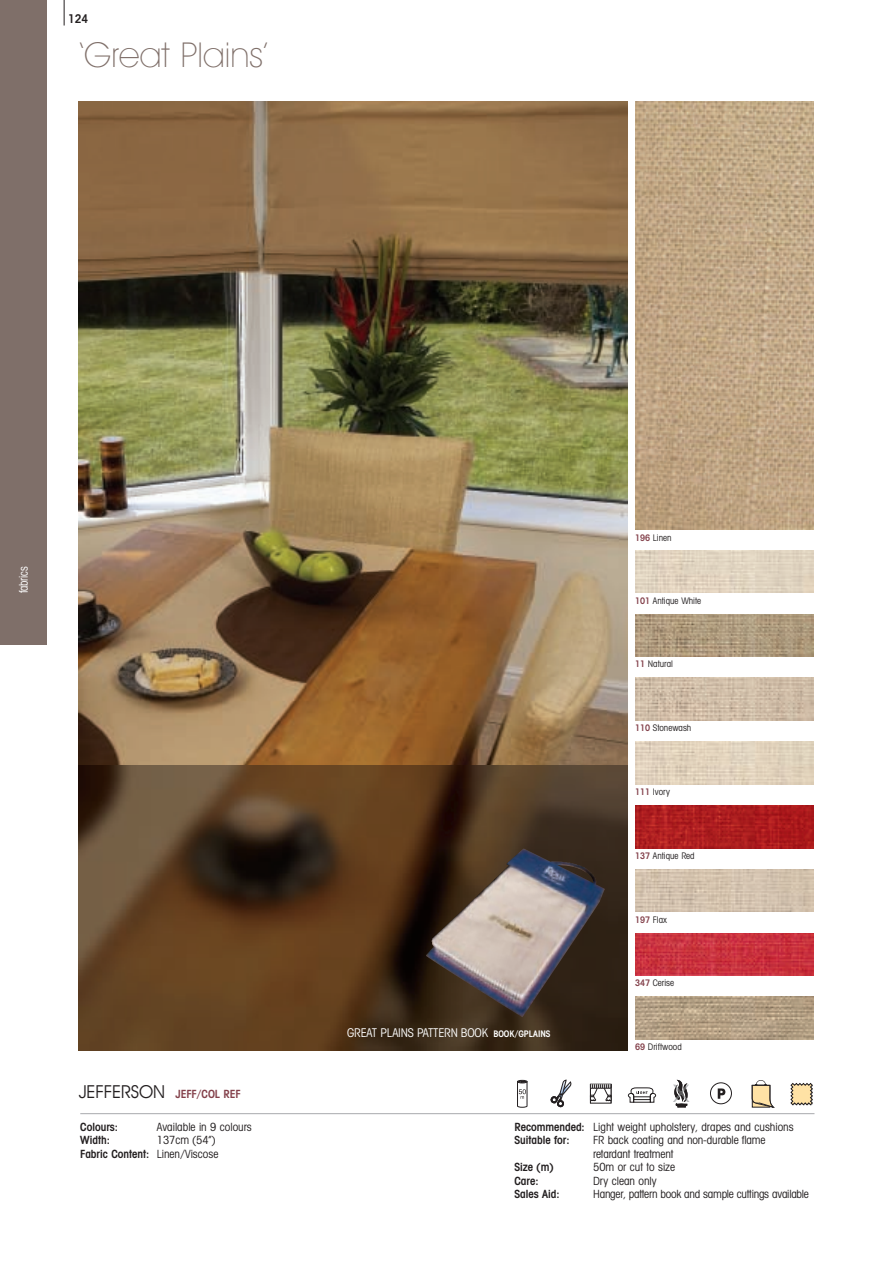
<style>
.page{position:relative;width:893px;height:1263px;background:#fff}
.page>*{position:absolute;margin:0;border:0;box-sizing:border-box;transform-origin:0 0}
.t1{font:200 34.5px "Avant Garde IT Cby BT";color:#7f6f69}
.t2{font:condensed 12px "Avant Garde IT Cby BT";letter-spacing:-.01em;color:#fff}
.t3{font:condensed 12px "Avant Garde IT Cby BT";letter-spacing:-.01em;color:#fff;scale:.9 1}
.t4{font:600 condensed 12px "Avant Garde IT Cby BT";color:#231f20}
.t5{font:condensed 11.25px/13.5px "Avant Garde IT Cby BT";color:#231f20}
.t6{font:condensed 11.25px "Avant Garde IT Cby BT";letter-spacing:-.02em;color:#231f20}
.t7{font:600 condensed 11.25px "Avant Garde IT Cby BT";color:#231f20}
.t8{font:600 condensed 11.25px "Avant Garde IT Cby BT";color:#83404a}
.t9{font:condensed 9px "Avant Garde IT Cby BT";color:#231f20}
.s1{font-weight:400;font-stretch:normal;font-size:18px;color:#231f20}
.s2{font-weight:600}
.s3{font-weight:600;color:#83404a}
.s4{font-weight:600;font-size:9px}
</style>
<div class="page">
<svg style="left:64px;top:0;width:1px;height:26px"></svg>
<img style="left:79px;top:101px;width:548px;height:664px">
<img style="left:79px;top:765px;width:548px;height:285px">
<img style="left:426px;top:848px;width:179px;height:169px">
<svg style="left:791px;top:1083px;width:22px;height:22px"></svg>
<svg style="left:673px;top:1080px;width:17px;height:27px"></svg>
<svg style="left:752px;top:1080px;width:21px;height:27px"></svg>
<svg style="left:628px;top:1087px;width:28px;height:15px"></svg>
<svg style="left:590px;top:1084px;width:21px;height:19px"></svg>
<svg style="left:550px;top:1080px;width:22px;height:27px"></svg>
<svg style="left:517px;top:1080px;width:10px;height:28px"></svg>
<div style="left:710px;top:1082px;width:22px;height:22px;border:1px solid #231f20;border-radius:50%"></div>
<svg style="left:718px;top:1088px;width:7px;height:11px"></svg>
<hr style="left:80px;top:1113px;width:734px;height:1px;background:#a8a9ad">
<img style="left:635px;top:101px;width:179px;height:428px">
<img style="left:635px;top:550px;width:179px;height:43px">
<img style="left:635px;top:614px;width:179px;height:43px">
<img style="left:635px;top:678px;width:179px;height:42px">
<img style="left:635px;top:742px;width:179px;height:42px">
<img style="left:635px;top:805px;width:179px;height:43px">
<img style="left:635px;top:869px;width:179px;height:43px">
<img style="left:635px;top:933px;width:179px;height:42px">
<img style="left:635px;top:997px;width:179px;height:42px">
<div style="left:0;top:0;width:47px;height:644px;background:#7f6f69"></div>
<p class="t4" style="left:68px;top:15px;width:22px">124</p>
<h1 class="t1" style="left:79px;top:43px;width:191px">‘Great Plains’</h1>
<p class="t3" style="left:19px;top:593px;width:31px;rotate:-90deg">fabrics</p>
<p class="t8" style="left:79px;top:1090px;width:163px"><span class="s1">JEFFERSON</span> JEFF/COL REF</p>
<p class="t7" style="left:80px;top:1123px;width:39px">Colours:</p>
<p class="t5" style="left:157px;top:1121px;width:97px">Available in 9 colours</p>
<p class="t7" style="left:80px;top:1136px;width:31px">Width:</p>
<p class="t5" style="left:80px;top:1134px;width:140px;text-align:right">137cm (54”)<br><span class="s2">Fabric Content:</span> Linen/Viscose</p>
<p class="t9" style="left:635px;top:534px;width:38px"><span class="s3">196</span> Linen</p>
<p class="t9" style="left:635px;top:597px;width:68px"><span class="s3">101</span> Antique White</p>
<p class="t9" style="left:635px;top:661px;width:40px"><span class="s3">11</span> Natural</p>
<p class="t9" style="left:635px;top:725px;width:58px"><span class="s3">110</span> Stonewash</p>
<p class="t9" style="left:635px;top:788px;width:37px"><span class="s3">111</span> Ivory</p>
<p class="t9" style="left:635px;top:852px;width:61px"><span class="s3">137</span> Antique Red</p>
<p class="t9" style="left:635px;top:916px;width:33px"><span class="s3">197</span> Flax</p>
<p class="t2" style="left:347px;top:1028px;width:205px">GREAT PLAINS PATTERN BOOK <span class="s4">BOOK/GPLAINS</span></p>
<p class="t9" style="left:635px;top:980px;width:41px"><span class="s3">347</span> Cerise</p>
<p class="t9" style="left:635px;top:1043px;width:48px"><span class="s3">69</span> Driftwood</p>
<p class="t5" style="left:514px;top:1121px;width:281px"><span class="s2">Recommended:</span> Light weight upholstery, drapes and cushions<br><span class="s2">Suitable for:</span></p>
<p class="t5" style="left:593px;top:1134px;width:174px">FR back coating and non-durable flame retardant treatment</p>
<p class="t7" style="left:514px;top:1163px;width:40px">Size (m)</p>
<p class="t5" style="left:593px;top:1161px;width:84px">50m or cut to size</p>
<p class="t7" style="left:514px;top:1177px;width:26px">Care:</p>
<p class="t5" style="left:593px;top:1175px;width:65px">Dry clean only</p>
<p class="t7" style="left:514px;top:1190px;width:47px">Sales Aid:</p>
<p class="t6" style="left:593px;top:1190px;width:217px">Hanger, pattern book and sample cuttings available</p>
</div>
